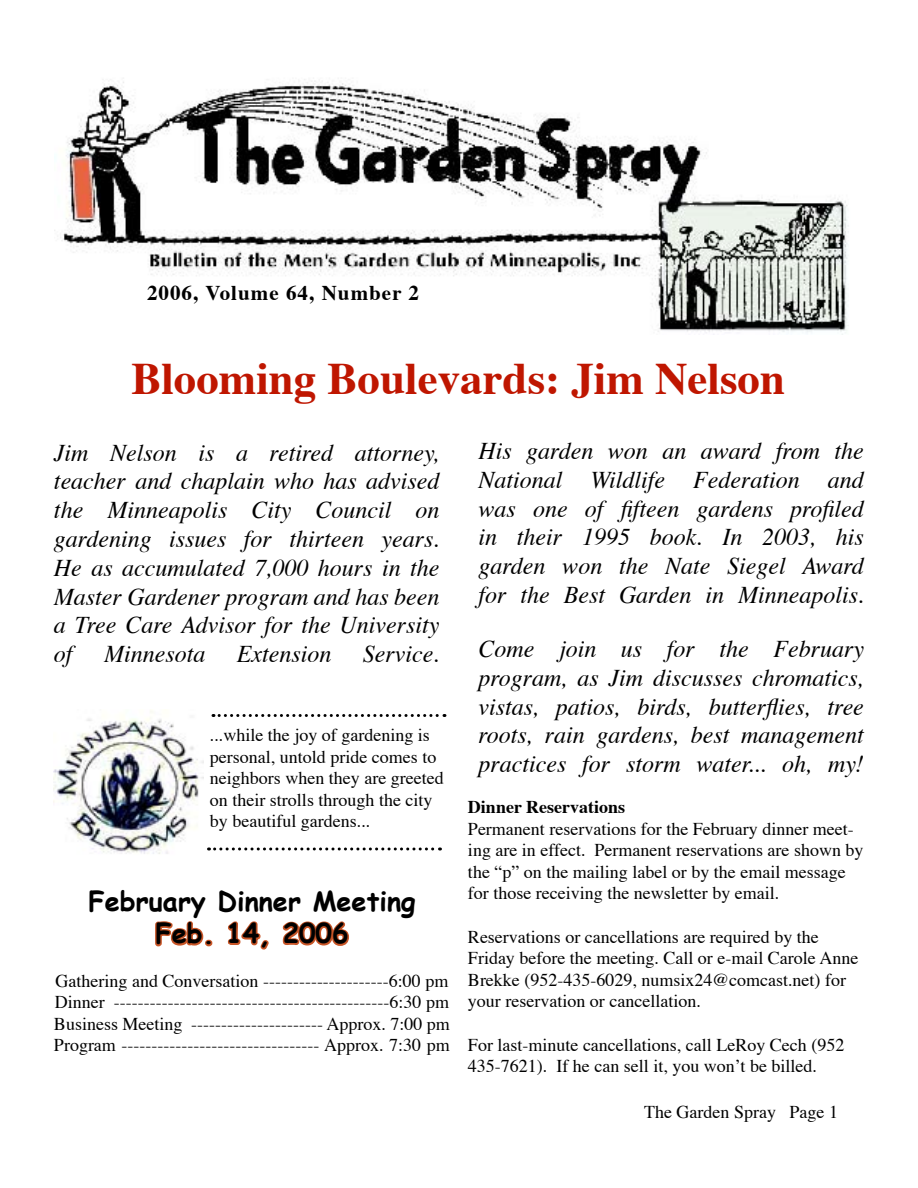
<style>
.page{position:relative;width:918px;height:1188px;background:#fff}
.page>*{position:absolute;margin:0;border:0;box-sizing:border-box;transform-origin:0 0}
.t1{font:700 45px "Times";color:#bf1600}
.t2{font:700 27px "Comic Sans MS";color:#000}
.t3{font:italic 24px/28.8px "Times";color:#000;text-align:justify}
.t4{font:700 21px "Times";letter-spacing:.05em;color:#000}
.t5{font:18px/21.6px "Times";color:#000}
.t6{font:700 18px "Times";color:#000}
</style>
<div class="page">
<img style="left:54px;top:79px;width:795px;height:254px">
<svg style="left:155px;top:921px;width:58px;height:26px"></svg>
<svg style="left:227px;top:921px;width:42px;height:29px"></svg>
<svg style="left:282px;top:921px;width:67px;height:25px"></svg>
<img style="left:54px;top:711px;width:150px;height:143px">
<svg style="left:213px;top:714px;width:232px;height:3px"></svg>
<svg style="left:215px;top:848px;width:225px;height:2px"></svg>
<p class="t4" style="left:147px;top:279px;width:274px">2006, Volume 64, Number 2</p>
<p class="t1" style="left:131px;top:348px;width:655px">Blooming Boulevards: Jim Nelson</p>
<p class="t3" style="left:478px;top:438px;width:387px">His garden won an award from the National Wildlife Federation and was one of fifteen gardens profiled in their 1995 book. In 2003, his garden won the Nate Siegel Award for the Best Garden in Minneapolis.</p>
<p class="t3" style="left:478px;top:636px;width:387px">Come join us for the February program, as Jim discusses chromatics, vistas, patios, birds, butterflies, tree roots, rain gardens, best management practices for storm water... oh, my!</p>
<p class="t3" style="left:54px;top:440px;width:387px">Jim Nelson is a retired attorney, teacher and chaplain who has advised the Minneapolis City Council on gardening issues for thirteen years.<br>He as accumulated 7,000 hours in the Master Gardener program and has been a Tree Care Advisor for the University of</p>
<p class="t3" style="left:104px;top:641px;width:103px">Minnesota</p>
<p class="t3" style="left:237px;top:641px;width:96px">Extension</p>
<p class="t3" style="left:363px;top:641px;width:78px">Service.</p>
<p class="t5" style="left:210px;top:725px;width:235px">...while the joy of gardening is personal, untold pride comes to neighbors when they are greeted on their strolls through the city by beautiful gardens...</p>
<p class="t6" style="left:468px;top:795px;width:159px">Dinner Reservations</p>
<p class="t5" style="left:468px;top:819px;width:397px">Permanent reservations for the February dinner meet&shy;ing are in effect. Permanent reservations are shown by the “p” on the mailing label or by the email message for those receiving the newsletter by email.</p>
<p class="t5" style="left:468px;top:927px;width:392px">Reservations or cancellations are required by the Friday before the meeting. Call or e-mail Carole Anne Brekke (952-435-6029, numsix24@comcast.net) for your reservation or cancellation.</p>
<p class="t5" style="left:468px;top:1035px;width:378px">For last-minute cancellations, call LeRoy Cech (952<br>435-7621). If he can sell it, you wonʼt be billed.</p>
<p class="t2" style="left:89px;top:881px;width:328px">February Dinner Meeting</p>
<p class="t2" style="left:155px;top:914px;width:195px">Feb. 14, 2006</p>
<p class="t5" style="left:56px;top:971px;width:394px">Gathering and Conversation ---------------------6:00 pm</p>
<p class="t5" style="left:55px;top:993px;width:396px">Dinner ----------------------------------------------6:30 pm</p>
<p class="t5" style="left:54px;top:1014px;width:398px">Business Meeting ---------------------- Approx. 7:00 pm</p>
<p class="t5" style="left:54px;top:1036px;width:398px">Program --------------------------------- Approx. 7:30 pm</p>
<p class="t5" style="left:644px;top:1102px;width:195px">The Garden Spray Page 1</p>
</div>
